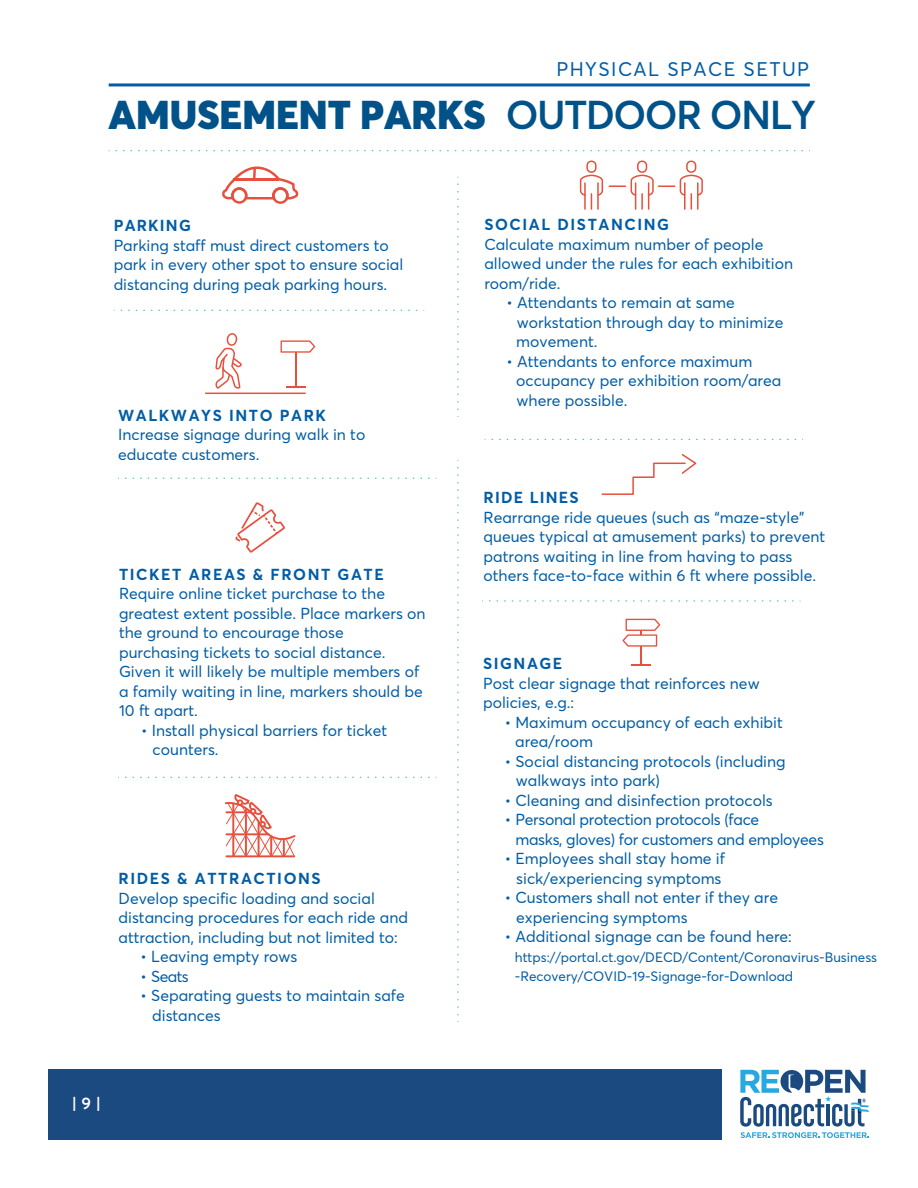
<style>
.page{position:relative;width:918px;height:1188px;background:#fff}
.page>*{position:absolute;margin:0;border:0;box-sizing:border-box;transform-origin:0 0}
.t1{font:900 39.75px "Averta PE";color:#005289}
.t2{font:19.5px "Averta PE";letter-spacing:.075em;color:#005da6}
.t3{font:600 16.5px "Averta PE";color:#fff}
.t4{font:15.75px/19.5px "Averta PE";color:#005da6}
.t5{font:700 15.75px "Averta PE";letter-spacing:.1em;color:#005da6}
.t6{font:15.75px/19.5px "Averta PE";letter-spacing:-.02em;color:#005da6}
.t7{font:700 15.75px "Averta PE";letter-spacing:.075em;color:#005da6}
.t8{font:13.5px/19.5px "Averta PE";color:#005da6}
.s1{font-weight:600}
</style>
<div class="page">
<svg style="left:109px;top:150px;width:701px;height:1px"></svg>
<hr style="left:109px;top:83px;width:701px;height:3px;background:#005da6">
<svg style="left:121px;top:310px;width:303px;height:1px"></svg>
<svg style="left:492px;top:439px;width:311px;height:1px"></svg>
<svg style="left:457px;top:177px;width:2px;height:233px"></svg>
<svg style="left:457px;top:460px;width:2px;height:555px"></svg>
<svg style="left:125px;top:478px;width:312px;height:1px"></svg>
<svg style="left:125px;top:777px;width:312px;height:1px"></svg>
<div style="left:586px;top:161px;width:11px;height:12px;border:2px solid #e7503d;border-radius:4px"></div>
<div style="left:637px;top:161px;width:10px;height:12px;border:2px solid #e7503d;border-radius:4px"></div>
<div style="left:686px;top:161px;width:10px;height:12px;border:2px solid #e7503d;border-radius:4px"></div>
<svg style="left:579px;top:174px;width:124px;height:35px"></svg>
<div style="left:48px;top:1069px;width:673px;height:71px;background:#1a4a80"></div>
<svg style="left:740px;top:1070px;width:129px;height:68px"></svg>
<svg style="left:622px;top:619px;width:38px;height:47px"></svg>
<svg style="left:222px;top:166px;width:76px;height:38px"></svg>
<svg style="left:215px;top:333px;width:28px;height:60px"></svg>
<hr style="left:205px;top:393px;width:101px;height:1px;background:#e7503d">
<hr style="left:296px;top:353px;width:1px;height:34px;background:#e7503d">
<svg style="left:281px;top:340px;width:34px;height:13px"></svg>
<svg style="left:287px;top:387px;width:19px;height:1px"></svg>
<svg style="left:235px;top:502px;width:50px;height:51px"></svg>
<svg style="left:225px;top:794px;width:71px;height:63px"></svg>
<svg style="left:489px;top:600px;width:312px;height:2px"></svg>
<svg style="left:601px;top:454px;width:96px;height:41px"></svg>
<p class="t2" style="left:556px;top:55px;width:254px">PHYSICAL SPACE SETUP</p>
<h1 class="t1" style="left:109px;top:87px;width:709px">AMUSEMENT PARKS <span class="s1">OUTDOOR ONLY</span></h1>
<p class="t7" style="left:114px;top:215px;width:79px">PARKING</p>
<p class="t4" style="left:114px;top:235px;width:291px">Parking staff must direct customers to park in every other spot to ensure social distancing during peak parking hours.</p>
<p class="t5" style="left:118px;top:404px;width:209px">WALKWAYS INTO PARK</p>
<p class="t4" style="left:118px;top:425px;width:249px">Increase signage during walk in to educate customers.</p>
<p class="t5" style="left:119px;top:563px;width:266px">TICKET AREAS &amp; FRONT GATE</p>
<p class="t4" style="left:119px;top:583px;width:308px">Require online ticket purchase to the greatest extent possible. Place markers on the ground to encourage those purchasing tickets to social distance.<br>Given it will likely be multiple members of a family waiting in line, markers should be 10 ft apart.</p>
<p class="t4" style="left:153px;top:720px;width:236px;text-indent:-12px">• Install physical barriers for ticket counters.</p>
<p class="t5" style="left:119px;top:867px;width:204px">RIDES &amp; ATTRACTIONS</p>
<p class="t4" style="left:119px;top:888px;width:291px">Develop specific loading and social distancing procedures for each ride and attraction, including but not limited to:</p>
<p class="t4" style="left:141px;top:946px;width:158px">• Leaving empty rows</p>
<p class="t4" style="left:141px;top:966px;width:50px">• Seats</p>
<p class="t4" style="left:152px;top:985px;width:254px;text-indent:-12px">• Separating guests to maintain safe distances</p>
<p class="t3" style="left:72px;top:1092px;width:30px">| 9 |</p>
<p class="t5" style="left:484px;top:214px;width:186px">SOCIAL DISTANCING</p>
<p class="t4" style="left:484px;top:234px;width:310px">Calculate maximum number of people allowed under the rules for each exhibition room/ride.</p>
<p class="t4" style="left:516px;top:293px;width:269px;text-indent:-10px">• Attendants to remain at same workstation through day to minimize movement.</p>
<p class="t4" style="left:516px;top:351px;width:267px;text-indent:-10px">• Attendants to enforce maximum occupancy per exhibition room/area where possible.</p>
<p class="t7" style="left:484px;top:486px;width:96px">RIDE LINES</p>
<p class="t4" style="left:484px;top:507px;width:343px">Rearrange ride queues (such as “maze-style” queues typical at amusement parks) to prevent patrons waiting in line from having to pass others face-to-face within 6 ft where possible.</p>
<p class="t5" style="left:483px;top:653px;width:81px">SIGNAGE</p>
<p class="t4" style="left:483px;top:673px;width:278px">Post clear signage that reinforces new policies, e.g.:</p>
<p class="t4" style="left:515px;top:712px;width:269px;text-indent:-10px">• Maximum occupancy of each exhibit area/room</p>
<p class="t4" style="left:516px;top:751px;width:271px;text-indent:-11px">• Social distancing protocols (including walkways into park)</p>
<p class="t4" style="left:505px;top:790px;width:270px">• Cleaning and disinfection protocols</p>
<p class="t6" style="left:515px;top:810px;width:310px;text-indent:-11px">• Personal protection protocols (face<br>masks, gloves) for customers and employees</p>
<p class="t4" style="left:505px;top:849px;width:222px;text-align:center">• Employees shall stay home if sick/experiencing symptoms</p>
<p class="t4" style="left:516px;top:888px;width:264px;text-indent:-11px">• Customers shall not enter if they are experiencing symptoms</p>
<p class="t4" style="left:505px;top:927px;width:289px">• Additional signage can be found here:</p>
<p class="t8" style="left:515px;top:947px;width:364px">https://portal.ct.gov/DECD/Content/Coronavirus-Business -Recovery/COVID-19-Signage-for-Download</p>
</div>
